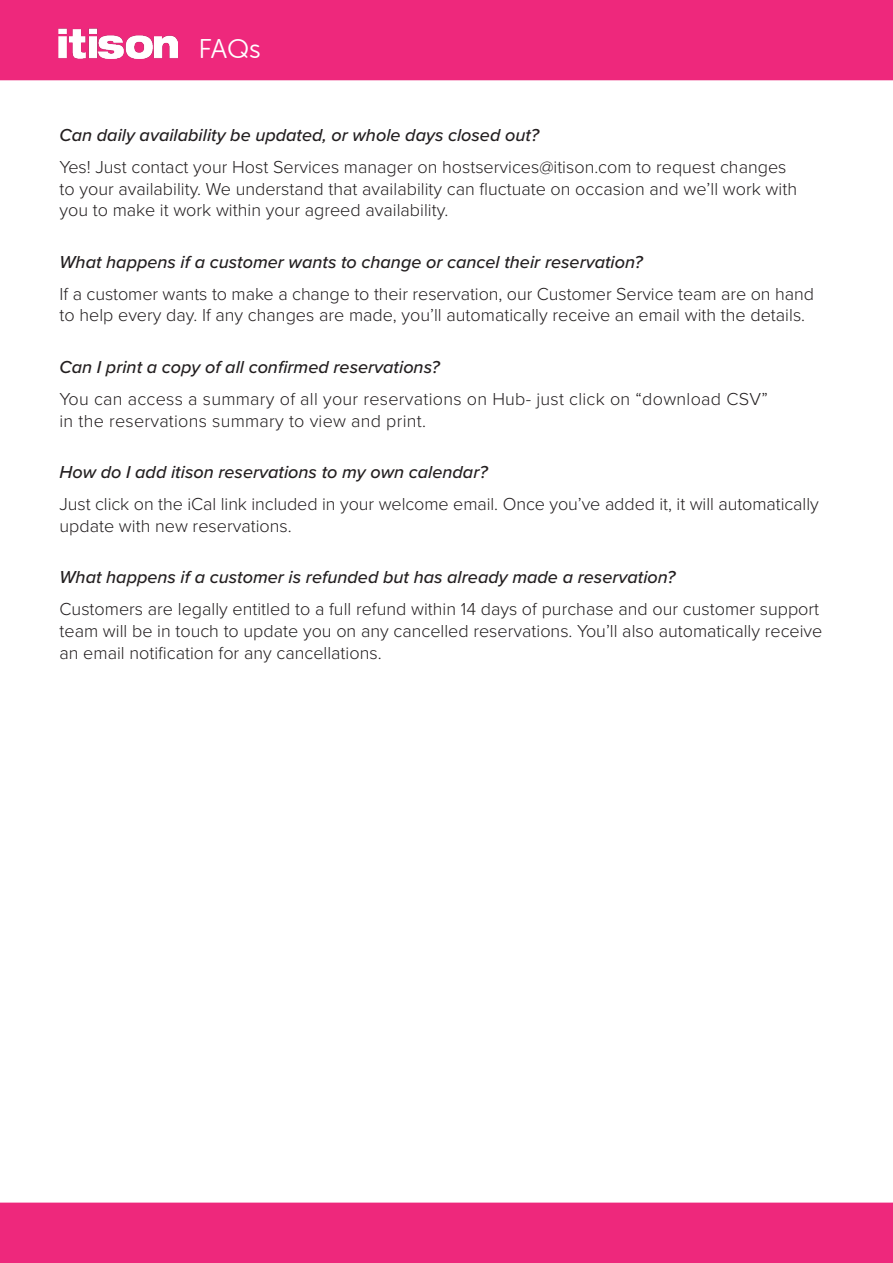
<style>
.page{position:relative;width:893px;height:1263px;background:#fff}
.page>*{position:absolute;margin:0;border:0;box-sizing:border-box;transform-origin:0 0}
.t1{font:27px "Museo Sans Rounded 300";color:#fff}
.Body_Text{font:300 18px/21.6px "Proxima Nova";color:#231f20}
.Body_Text-2{font:italic 500 18px "Proxima Nova";color:#231f20}
</style>
<div class="page">
<div style="left:0;top:1202px;width:893px;height:61px;background:#ee287c"></div>
<div style="left:0;top:0;width:893px;height:80px;background:#ee287c"></div>
<img style="left:59px;top:28px;width:118px;height:30px">
<p class="t1" style="left:198px;top:34px;width:64px">FAQs</p>
<p class="Body_Text-2" style="left:60px;top:121px;width:481px">Can daily availability be updated, or whole days closed out?</p>
<p class="Body_Text" style="left:60px;top:155px;width:739px">Yes! Just contact your Host Services manager on hostservices@itison.com to request changes to your availability. We understand that availability can fluctuate on occasion and we’ll work with you to make it work within your agreed availability.</p>
<p class="Body_Text-2" style="left:60px;top:248px;width:585px">What happens if a customer wants to change or cancel their reservation?</p>
<p class="Body_Text" style="left:60px;top:282px;width:756px">If a customer wants to make a change to their reservation, our Customer Service team are on hand to help every day. If any changes are made, you’ll automatically receive an email with the details.</p>
<p class="Body_Text-2" style="left:60px;top:353px;width:382px">Can I print a copy of all confirmed reservations?</p>
<p class="Body_Text" style="left:60px;top:387px;width:710px">You can access a summary of all your reservations on Hub- just click on “download CSV” in the reservations summary to view and print.</p>
<p class="Body_Text-2" style="left:60px;top:458px;width:430px">How do I add itison reservations to my own calendar?</p>
<p class="Body_Text" style="left:60px;top:492px;width:761px">Just click on the iCal link included in your welcome email. Once you’ve added it, it will automatically update with new reservations.</p>
<p class="Body_Text-2" style="left:60px;top:564px;width:617px">What happens if a customer is refunded but has already made a reservation?</p>
<p class="Body_Text" style="left:60px;top:598px;width:764px">Customers are legally entitled to a full refund within 14 days of purchase and our customer support team will be in touch to update you on any cancelled reservations. You’ll also automatically receive an email notification for any cancellations.</p>
</div>
